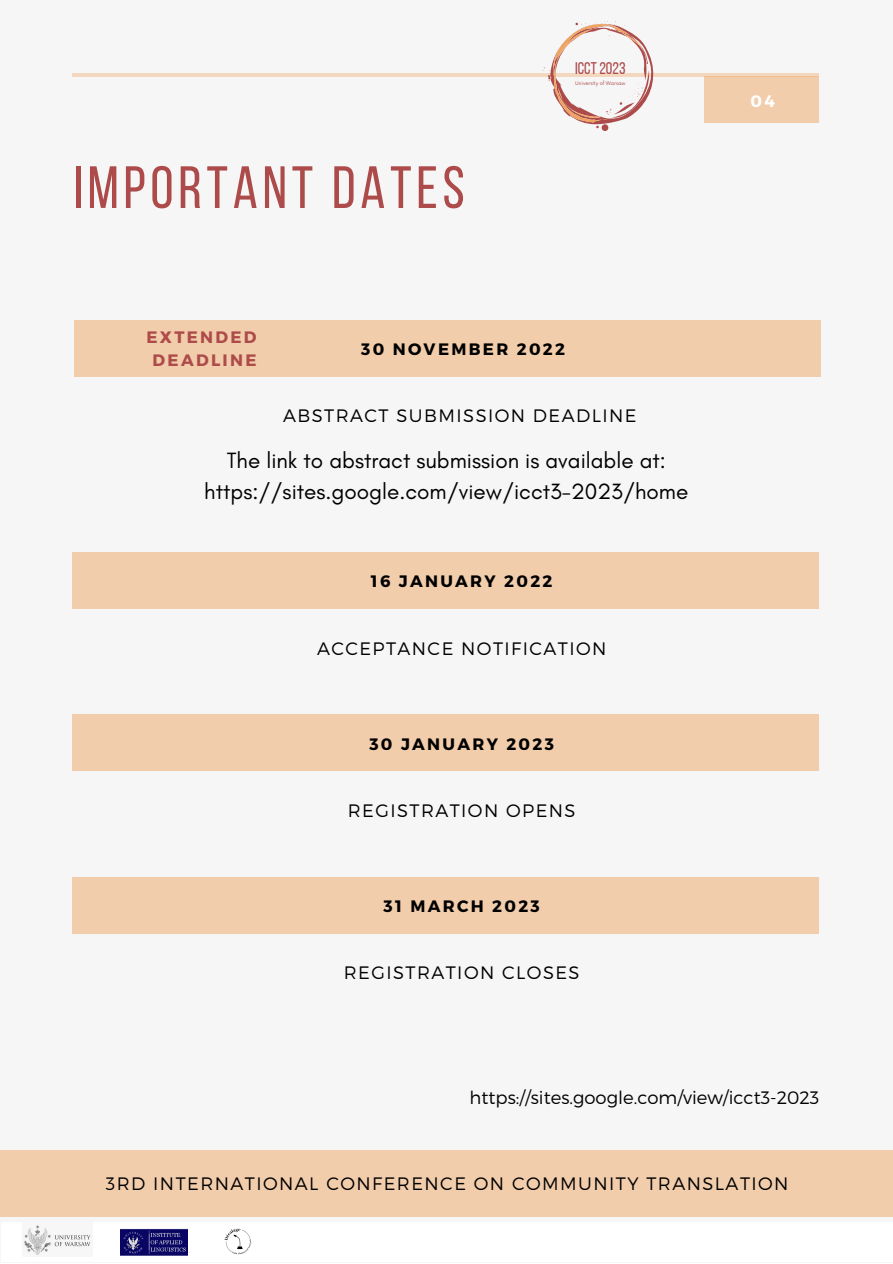
<style>
.page{position:relative;width:893px;height:1264px;background:#fff}
.page>*{position:absolute;margin:0;border:0;box-sizing:border-box;transform-origin:0 0}
.t1{font:59.55px "Bebas Neue";letter-spacing:.08em;color:#ad4b4b}
.t2{font:22.5px/31.5px "Glacial Indifference";color:#000;text-align:center}
.t3{font:300 18px "Montserrat";letter-spacing:.08em;color:#000}
.t4{font:300 18px "Montserrat";color:#000}
.t5{font:16.8px "Bebas Neue";color:#ad4b4b}
.t6{font:700 16.5px "Montserrat";letter-spacing:.14em;color:#000}
.t7{font:700 16.5px/22.5px "Montserrat";letter-spacing:.14em;color:#ad4b4b;text-align:center}
.t8{font:700 16.5px "Montserrat";color:#fff}
.t9{font:4.95px "Now";color:#ad4b4b}
</style>
<div class="page">
<div style="left:0;top:0;width:892px;height:1262px;background:#f6f6f6"></div>
<div style="left:74px;top:320px;width:746px;height:56px;background:#f2cdab"></div>
<div style="left:704px;top:77px;width:114px;height:46px;background:#f2cdab"></div>
<hr style="left:72px;top:73px;width:747px;height:4px;background:#f3d8bf">
<svg style="left:542px;top:21px;width:112px;height:110px"></svg>
<div style="left:1px;top:1222px;width:891px;height:40px;background:#fff"></div>
<img style="left:224px;top:1228px;width:28px;height:27px">
<img style="left:120px;top:1228px;width:67px;height:28px">
<img style="left:24px;top:1224px;width:67px;height:31px">
<div style="left:0;top:1149px;width:892px;height:67px;background:#f2cdab"></div>
<div style="left:72px;top:552px;width:747px;height:56px;background:#f2cdab"></div>
<div style="left:72px;top:714px;width:747px;height:56px;background:#f2cdab"></div>
<div style="left:72px;top:877px;width:747px;height:56px;background:#f2cdab"></div>
<h1 class="t1" style="left:73px;top:163px;width:393px">IMPORTANT DATES</h1>
<p class="t5" style="left:575px;top:61px;width:52px">ICCT2023</p>
<p class="t9" style="left:575px;top:81px;width:52px">University of Warsaw</p>
<p class="t7" style="left:146px;top:325px;width:112px">EXTENDED<br>DEADLINE</p>
<p class="t6" style="left:361px;top:338px;width:205px">30 NOVEMBER 2022</p>
<p class="t3" style="left:283px;top:404px;width:355px">ABSTRACT SUBMISSION DEADLINE</p>
<p class="t2" style="left:204px;top:444px;width:485px">The link to abstract submission is available at: https://sites.google.com/view/icct3-2023/home</p>
<p class="t6" style="left:371px;top:571px;width:183px">16 JANUARY 2022</p>
<p class="t3" style="left:317px;top:636px;width:291px">ACCEPTANCE NOTIFICATION</p>
<p class="t6" style="left:369px;top:733px;width:186px">30 JANUARY 2023</p>
<p class="t3" style="left:348px;top:798px;width:229px">REGISTRATION OPENS</p>
<p class="t6" style="left:383px;top:895px;width:158px">31 MARCH 2023</p>
<p class="t3" style="left:344px;top:961px;width:237px">REGISTRATION CLOSES</p>
<p class="t8" style="left:750px;top:91px;width:26px">04</p>
<p class="t4" style="left:469px;top:1086px;width:351px">https://sites.google.com/view/icct3-2023</p>
<p class="t3" style="left:106px;top:1171px;width:684px">3RD INTERNATIONAL CONFERENCE ON COMMUNITY TRANSLATION</p>
</div>
